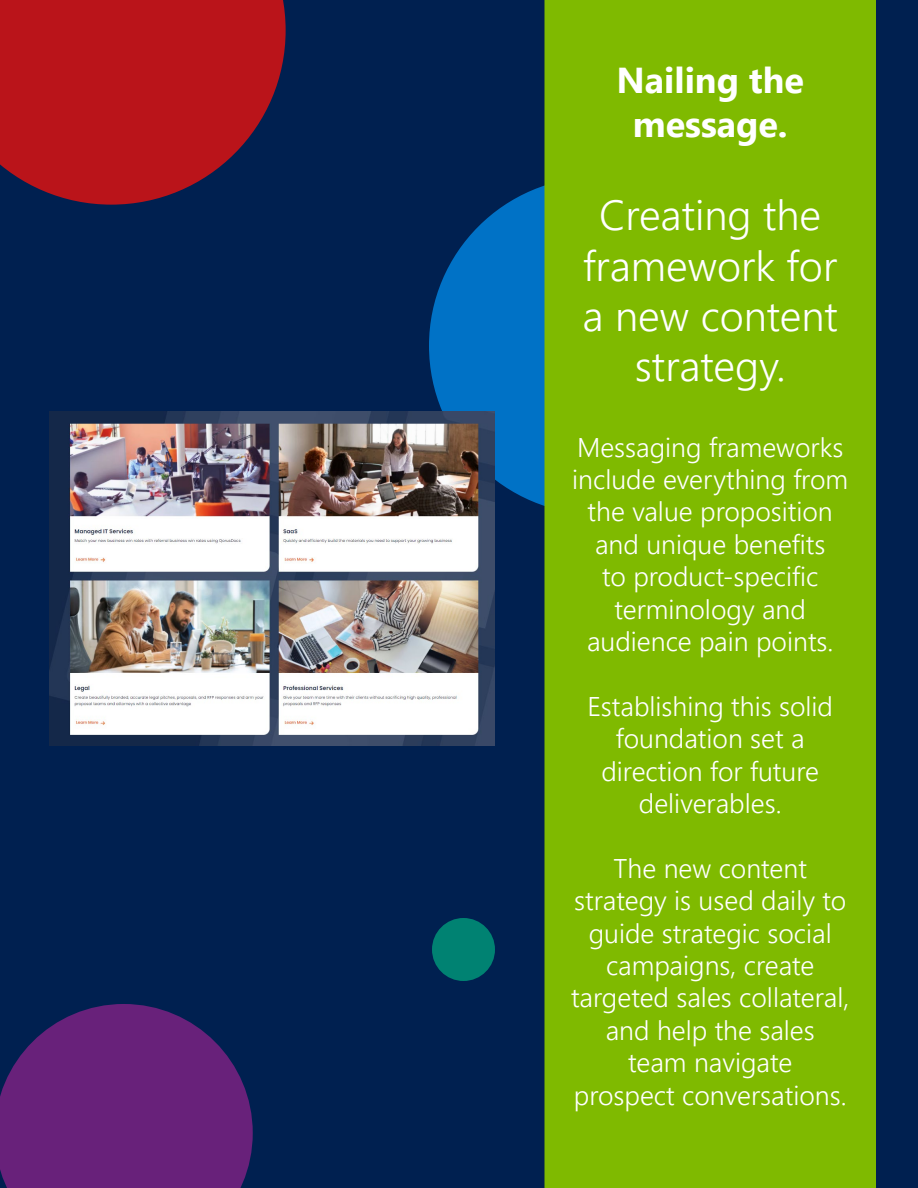
<style>
.page{position:relative;width:918px;height:1188px;background:#002050}
.page>*{position:absolute;margin:0;border:0;box-sizing:border-box;transform-origin:0 0}
.t1{font:300 42px/50.4px "Leelawadee UI";color:#fff;text-align:center}
.t2{font:700 36px/43.2px "Leelawadee UI";color:#fff;text-align:center}
.t3{font:300 27px/32.4px "Leelawadee UI";color:#fff;text-align:center}
</style>
<div class="page">
<div style="left:429px;top:177px;width:337px;height:337px;background:#0072c6;border-radius:50%"></div>
<svg style="left:0;top:0;width:286px;height:205px;background:#a01521"></svg>
<svg style="left:0;top:1004px;width:253px;height:184px;background:#582073"></svg>
<div style="left:432px;top:918px;width:63px;height:63px;background:#008272;border-radius:50%"></div>
<div style="left:544px;top:0;width:332px;height:1188px;background:#7fba00"></div>
<img style="left:50px;top:411px;width:445px;height:335px">
<h2 class="t2" style="left:616px;top:57px;width:189px">Nailing the message.</h2>
<h1 class="t1" style="left:583px;top:188px;width:257px">Creating the framework for a new content strategy.</h1>
<p class="t3" style="left:572px;top:429px;width:278px">Messaging frameworks include everything from the value proposition and unique benefits<br>to product-specific terminology and audience pain points.</p>
<p class="t3" style="left:587px;top:689px;width:247px">Establishing this solid foundation set a direction for future deliverables.</p>
<p class="t3" style="left:571px;top:851px;width:280px">The new content strategy is used daily to guide strategic social campaigns, create targeted sales collateral, and help the sales<br>team navigate<br>prospect conversations.</p>
</div>
